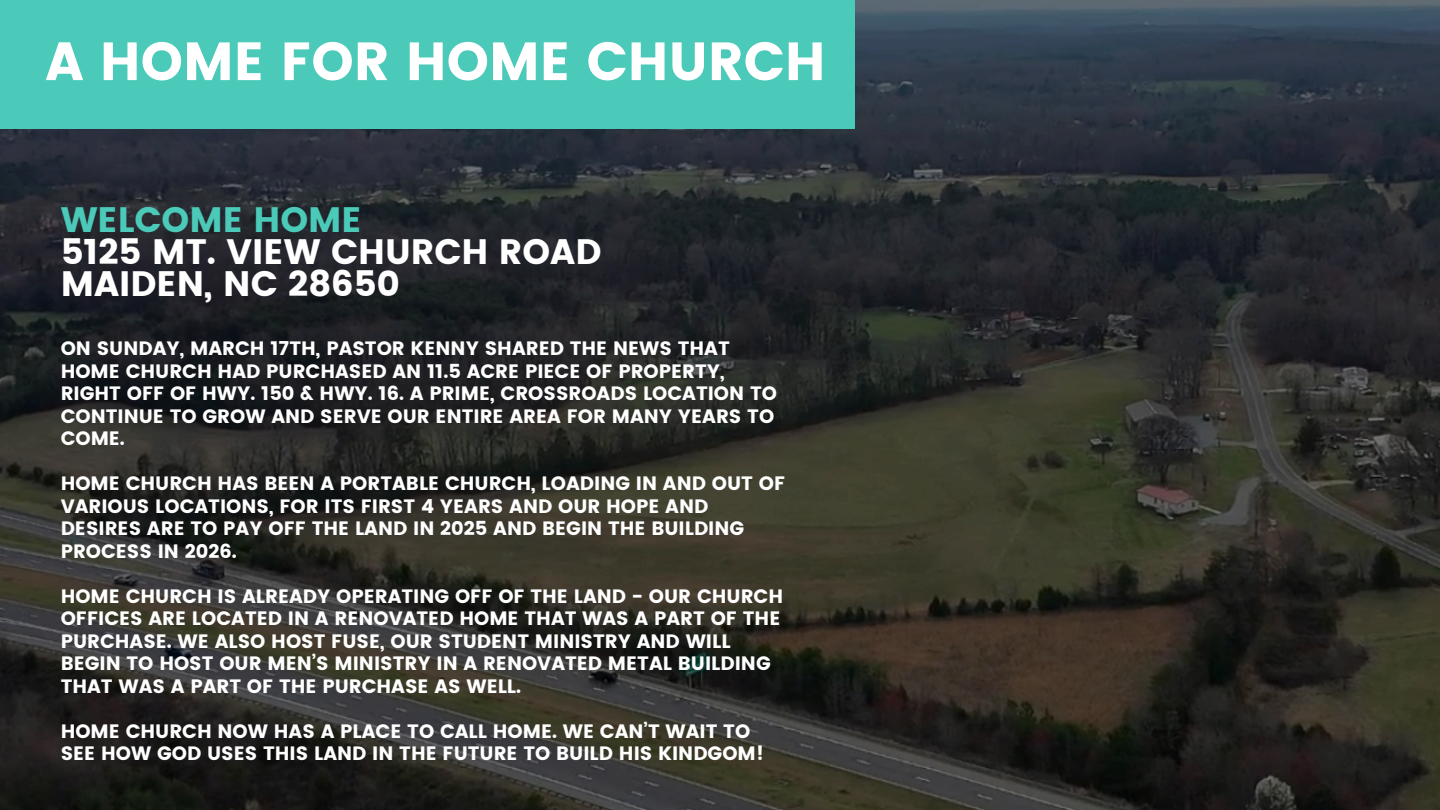
<style>
.page{position:relative;width:1440px;height:810px;background:#fff}
.page>*{position:absolute;margin:0;border:0;box-sizing:border-box;transform-origin:0 0}
.t1{font:53.7px "Poppins";color:#fff}
.t2{font:35.3px/32.2px "Poppins";color:#fff}
.t3{font:19.3px/22.5px "Poppins";color:#fff}
.s1{color:#4bcab9}
</style>
<div class="page">
<img style="left:0;top:0;width:1440px;height:810px">
<div style="left:0;top:0;width:855px;height:129px;background:#4bcab9"></div>
<p class="t1" style="left:45px;top:30px;width:782px">A HOME FOR HOME CHURCH</p>
<p class="t2" style="left:61px;top:203px;width:542px"><span class="s1">WELCOME HOME<br></span>5125 MT. VIEW CHURCH ROAD<br>MAIDEN, NC 28650</p>
<h1 class="t3" style="left:61px;top:337px;width:718px">ON SUNDAY, MARCH 17TH, PASTOR KENNY SHARED THE NEWS THAT HOME CHURCH HAD PURCHASED AN 11.5 ACRE PIECE OF PROPERTY, RIGHT OFF OF HWY. 150 &amp; HWY. 16. A PRIME, CROSSROADS LOCATION TO CONTINUE TO GROW AND SERVE OUR ENTIRE AREA FOR MANY YEARS TO COME.</h1>
<h2 class="t3" style="left:61px;top:472px;width:726px">HOME CHURCH HAS BEEN A PORTABLE CHURCH, LOADING IN AND OUT OF VARIOUS LOCATIONS, FOR ITS FIRST 4 YEARS AND OUR HOPE AND DESIRES ARE TO PAY OFF THE LAND IN 2025 AND BEGIN THE BUILDING PROCESS IN 2026.</h2>
<p class="t3" style="left:61px;top:585px;width:724px">HOME CHURCH IS ALREADY OPERATING OFF OF THE LAND - OUR CHURCH OFFICES ARE LOCATED IN A RENOVATED HOME THAT WAS A PART OF THE PURCHASE. WE ALSO HOST FUSE, OUR STUDENT MINISTRY AND WILL BEGIN TO HOST OUR MEN’S MINISTRY IN A RENOVATED METAL BUILDING THAT WAS A PART OF THE PURCHASE AS WELL.</p>
<p class="t3" style="left:61px;top:720px;width:705px">HOME CHURCH NOW HAS A PLACE TO CALL HOME. WE CAN’T WAIT TO<br>SEE HOW GOD USES THIS LAND IN THE FUTURE TO BUILD HIS KINDGOM!</p>
</div>
